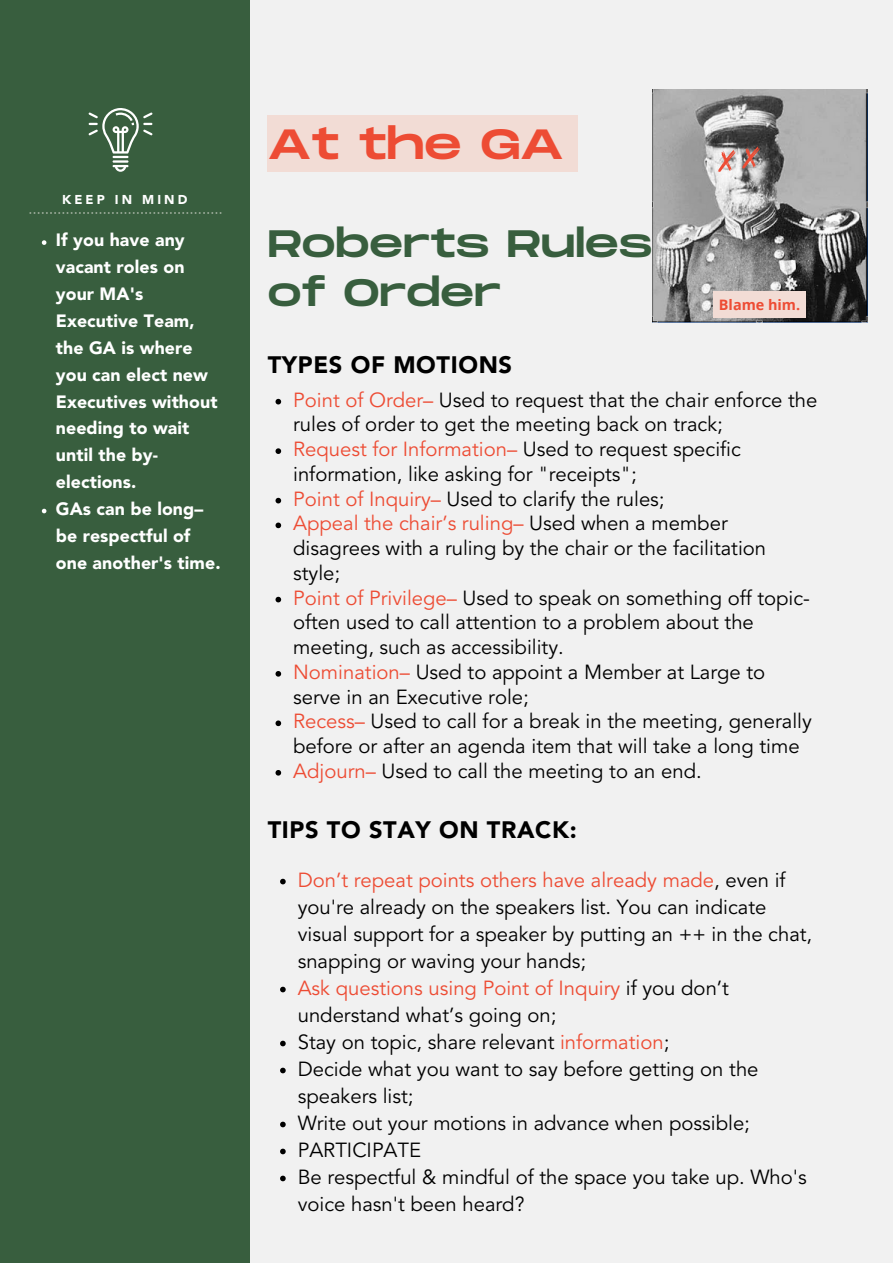
<style>
.page{position:relative;width:893px;height:1264px;background:#fff}
.page>*{position:absolute;margin:0;border:0;box-sizing:border-box;transform-origin:0 0}
.t1{font:42.3px "Monument Extended";letter-spacing:-.005em;color:#ed4c34}
.t2{font:38.1px/49.2px "Monument Extended";color:#385e3e}
.t3{font:900 23.55px "Avenir LT Std";letter-spacing:.025em;color:#000}
.t4{font:20.25px/24.8px "Avenir LT Std";color:#000}
.t5{font:900 17.7px/26.8px "Avenir LT Std";letter-spacing:.005em;color:#fff}
.t6{font:700 14.4px "Open Sans";color:#ed4c34}
.t7{font:900 12.75px "Avenir LT Std";letter-spacing:.245em;color:#fff}
.s1{color:#ed4c34}
</style>
<div class="page">
<div style="left:0;top:0;width:892px;height:1262px;background:#f1f1f1"></div>
<div style="left:0;top:0;width:250px;height:1262px;background:#385e3e"></div>
<svg style="left:29px;top:212px;width:193px;height:2px"></svg>
<hr style="left:112px;top:160px;width:16px;height:3px;background:#fff">
<svg style="left:112px;top:165px;width:16px;height:7px"></svg>
<svg style="left:88px;top:108px;width:64px;height:50px"></svg>
<div style="left:268px;top:115px;width:310px;height:56px;background:#f2dcd5"></div>
<img style="left:652px;top:89px;width:214px;height:233px">
<svg style="left:275px;top:399px;width:6px;height:5px"></svg>
<svg style="left:275px;top:448px;width:6px;height:6px"></svg>
<svg style="left:275px;top:498px;width:6px;height:5px"></svg>
<svg style="left:275px;top:522px;width:6px;height:6px"></svg>
<svg style="left:275px;top:597px;width:6px;height:5px"></svg>
<svg style="left:275px;top:671px;width:6px;height:5px"></svg>
<svg style="left:275px;top:720px;width:6px;height:6px"></svg>
<svg style="left:275px;top:770px;width:6px;height:5px"></svg>
<svg style="left:42px;top:240px;width:4px;height:5px"></svg>
<svg style="left:42px;top:508px;width:4px;height:5px"></svg>
<svg style="left:280px;top:878px;width:6px;height:6px"></svg>
<svg style="left:280px;top:986px;width:6px;height:6px"></svg>
<svg style="left:280px;top:1040px;width:6px;height:6px"></svg>
<svg style="left:280px;top:1067px;width:6px;height:6px"></svg>
<svg style="left:280px;top:1121px;width:6px;height:6px"></svg>
<svg style="left:280px;top:1148px;width:6px;height:6px"></svg>
<svg style="left:280px;top:1175px;width:6px;height:6px"></svg>
<svg style="left:717px;top:150px;width:18px;height:22px"></svg>
<div style="left:713px;top:291px;width:92px;height:26px;background:#f2dcd5"></div>
<svg style="left:741px;top:146px;width:18px;height:23px"></svg>
<p class="t7" style="left:62px;top:195px;width:127px">KEEP IN MIND</p>
<p class="t5" style="left:56px;top:228px;width:166px">If you have any vacant roles on your MA's<br>Executive Team, the GA is where you can elect new<br>Executives without needing to wait until the by&shy;elections.<br>GAs can be long– be respectful of one another's time.</p>
<h1 class="t1" style="left:268px;top:120px;width:297px">At the GA</h1>
<h2 class="t2" style="left:268px;top:221px;width:386px">Roberts Rules of Order</h2>
<p class="t3" style="left:268px;top:355px;width:246px">TYPES OF MOTIONS</p>
<p class="t6" style="left:718px;top:294px;width:83px">Blame him.</p>
<p class="t4" style="left:293px;top:389px;width:525px"><span class="s1">Point of Order–</span> Used to request that the chair enforce the rules of order to get the meeting back on track;<br><span class="s1">Request for Information–</span> Used to request specific information, like asking for "receipts";<br><span class="s1">Point of Inquiry–</span> Used to clarify the rules;<br><span class="s1">Appeal the chair’s ruling–</span> Used when a member disagrees with a ruling by the chair or the facilitation style;<br><span class="s1">Point of Privilege–</span> Used to speak on something off topic&shy;often used to call attention to a problem about the meeting, such as accessibility.<br><span class="s1">Nomination–</span> Used to appoint a Member at Large to serve in an Executive role;<br><span class="s1">Recess–</span> Used to call for a break in the meeting, generally before or after an agenda item that will take a long time <span class="s1">Adjourn–</span> Used to call the meeting to an end.</p>
<p class="t3" style="left:268px;top:820px;width:310px">TIPS TO STAY ON TRACK:</p>
<p class="t4" style="left:298px;top:868px;width:516px;line-height:27px"><span class="s1">Don’t repeat points others have already made</span>, even if you're already on the speakers list. You can indicate visual support for a speaker by putting an ++ in the chat, snapping or waving your hands;<br><span class="s1">Ask questions using Point of Inquiry</span> if you don’t understand what’s going on;<br>Stay on topic, share relevant <span class="s1">information</span>;<br>Decide what you want to say before getting on the speakers list;<br>Write out your motions in advance when possible; PARTICIPATE<br>Be respectful &amp; mindful of the space you take up. Who's voice hasn't been heard?</p>
</div>
